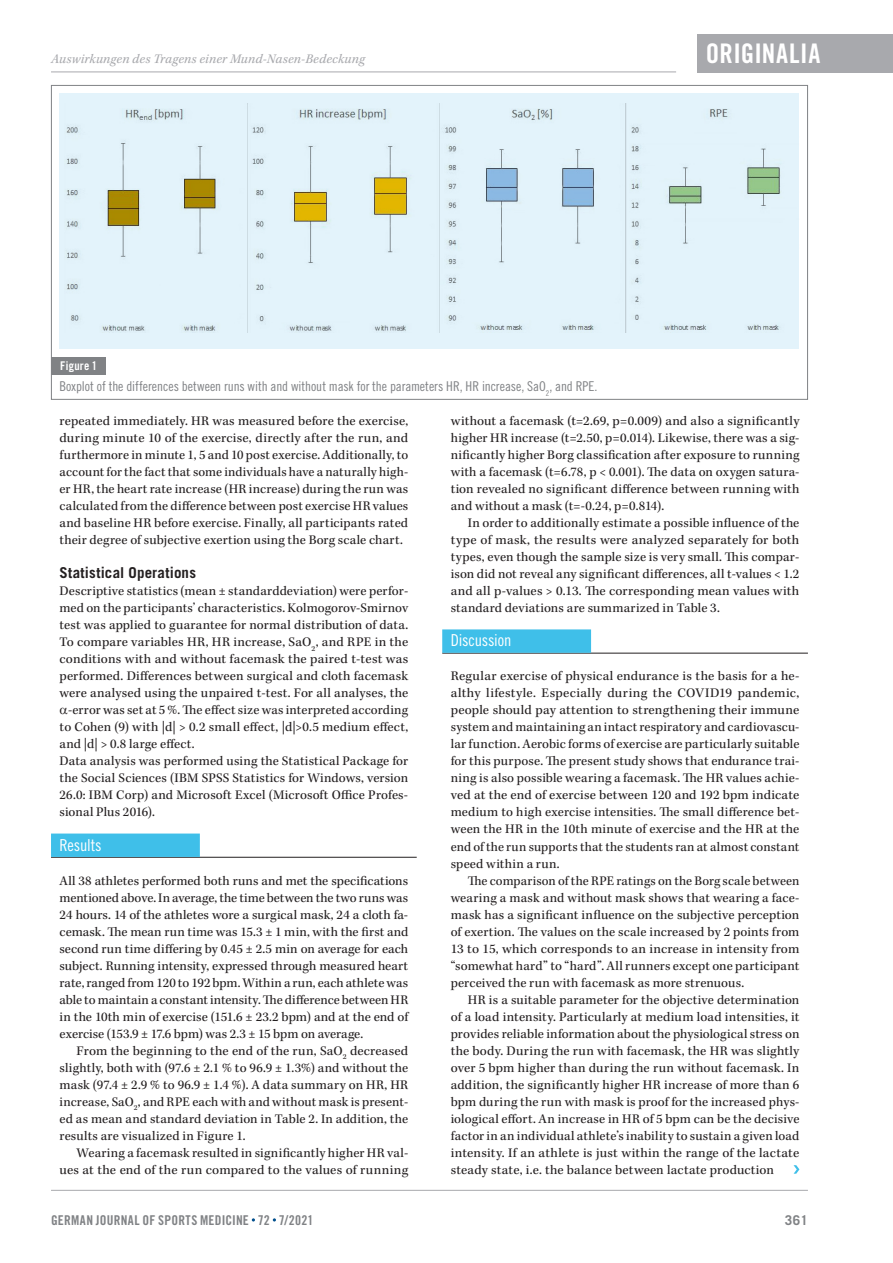
<style>
.page{position:relative;width:893px;height:1263px;background:#fff}
.page>*{position:absolute;margin:0;border:0;box-sizing:border-box;transform-origin:0 0}
.t1{font:27px "Trade Gothic LT Std Bd Cn 20";color:#fff}
.t2{font:16.5px "Trade Gothic LT Std Cn 18";letter-spacing:-.01em;color:#fff}
.t3{font:700 15px "Trade Gothic LT Std";letter-spacing:.015em;color:#231f20}
.t4{font:13.5px/17px "Kepler Std";letter-spacing:.015em;color:#231f20;text-align:justify}
.t5{font:13.5px "Trade Gothic LT Std Cn 18";letter-spacing:-.005em;color:#808285}
.t6{font:italic 13.5px "Kepler Std";letter-spacing:.015em;color:#a8a9ad}
.t7{font:13.5px "Trade Gothic LT Std Bd Cn 20";letter-spacing:.02em;color:#808285}
.t8{font:700 13.5px "Trade Gothic LT Std";color:#808285}
.t9{font:12px "Trade Gothic LT Std Bd Cn 20";letter-spacing:.02em;color:#fff}
</style>
<div class="page">
<div style="left:697px;top:34px;width:196px;height:38px;background:#a8a9ad"></div>
<hr style="left:51px;top:72px;width:625px;height:1px;background:#a8a9ad">
<hr style="left:51px;top:1190px;width:757px;height:1px;background:#a8a9ad">
<hr style="left:51px;top:857px;width:366px;height:1px;background:#231f20">
<div style="left:51px;top:833px;width:149px;height:24px;background:#3fbfe9"></div>
<hr style="left:442px;top:653px;width:366px;height:1px;background:#231f20">
<div style="left:442px;top:629px;width:149px;height:24px;background:#3fbfe9"></div>
<div style="left:52px;top:357px;width:54px;height:17px;background:#808285"></div>
<div style="left:60px;top:94px;width:739px;height:255px;background:#e3f3fb"></div>
<img style="left:66px;top:103px;width:715px;height:229px">
<svg style="left:793px;top:1165px;width:6px;height:9px"></svg>
<p class="t6" style="left:51px;top:51px;width:315px">Auswirkungen des Tragens einer Mund-Nasen-Bedeckung</p>
<h1 class="t1" style="left:706px;top:37px;width:26px">ORIGINALIA</h1>
<p class="t9" style="left:60px;top:358px;width:39px">FIGURE 1</p>
<p class="t5" style="left:60px;top:378px;width:540px">Boxplot of the differences between runs with and without mask for the parameters HR, HR increase, SaO<sub>2</sub>, and RPE.</p>
<p class="t4" style="left:60px;top:413px;width:350px">repeated immediately. HR was measured before the exercise, during minute 10 of the exercise, directly after the run, and furthermore in minute 1, 5 and 10 post exercise. Additionally, to account for the fact that some individuals have a naturally high&shy;er HR, the heart rate increase (HR increase) during the run was calculated from the difference between post exercise HR values and baseline HR before exercise. Finally, all participants rated their degree of subjective exertion using the Borg scale chart.</p>
<p class="t3" style="left:60px;top:564px;width:138px">Statistical Operations</p>
<p class="t4" style="left:60px;top:583px;width:350px">Descriptive statistics (mean ± standarddeviation) were perfor-</p>
<p class="t4" style="left:60px;top:600px;width:350px">med on the participants’ characteristics. Kolmogorov-Smirnov</p>
<p class="t4" style="left:60px;top:617px;width:350px">test was applied to guarantee for normal distribution of data.</p>
<p class="t4" style="left:60px;top:634px;width:350px">To compare variables HR, HR increase, SaO<sub>2</sub>, and RPE in the</p>
<p class="t4" style="left:60px;top:651px;width:350px">conditions with and without facemask the paired t-test was</p>
<p class="t4" style="left:60px;top:668px;width:350px">performed. Differences between surgical and cloth facemask</p>
<p class="t4" style="left:60px;top:685px;width:350px">were analysed using the unpaired t-test. For all analyses, the</p>
<p class="t4" style="left:68px;top:702px;width:342px">-error was set at 5 %. The effect size was interpreted according</p>
<p class="t4" style="left:60px;top:719px;width:350px">to Cohen (9) with |d| &gt; 0.2 small effect, |d|&gt;0.5 medium effect,</p>
<p class="t4" style="left:60px;top:736px;width:136px">and |d| &gt; 0.8 large effect.</p>
<p class="t4" style="left:60px;top:753px;width:350px">Data analysis was performed using the Statistical Package for</p>
<p class="t4" style="left:60px;top:770px;width:350px">the Social Sciences (IBM SPSS Statistics for Windows, version</p>
<p class="t4" style="left:60px;top:787px;width:350px">26.0: IBM Corp) and Microsoft Excel (Microsoft Office Profes-</p>
<p class="t4" style="left:60px;top:804px;width:97px">sional Plus 2016).</p>
<p class="t2" style="left:60px;top:835px;width:44px">Results</p>
<p class="t4" style="left:60px;top:872px;width:350px">All 38 athletes performed both runs and met the specifications mentioned above. In average, the time between the two runs was 24 hours. 14 of the athletes wore a surgical mask, 24 a cloth fa&shy;cemask. The mean run time was 15.3 ± 1 min, with the first and second run time differing by 0.45 ± 2.5 min on average for each subject. Running intensity, expressed through measured heart rate, ranged from 120 to 192 bpm. Within a run, each athlete was able to maintain a constant intensity. The difference between HR in the 10th min of exercise (151.6 ± 23.2 bpm) and at the end of exercise (153.9 ± 17.6 bpm) was 2.3 ± 15 bpm on average.</p>
<p class="t4" style="left:60px;top:1042px;width:350px;text-indent:17px">From the beginning to the end of the run, SaO<sub>2</sub> decreased slightly, both with (97.6 ± 2.1 % to 96.9 ± 1.3%) and without the mask (97.4 ± 2.9 % to 96.9 ± 1.4 %). A data summary on HR, HR increase, SaO<sub>2</sub>, and RPE each with and without mask is present&shy;ed as mean and standard deviation in Table 2. In addition, the results are visualized in Figure 1.</p>
<p class="t4" style="left:60px;top:1144px;width:350px;text-align:right">Wearing a facemask resulted in significantly higher HR val&shy;ues at the end of the run compared to the values of running</p>
<p class="t4" style="left:451px;top:413px;width:350px">without a facemask (t=2.69, p=0.009) and also a significantly higher HR increase (t=2.50, p=0.014). Likewise, there was a sig&shy;nificantly higher Borg classification after exposure to running with a facemask (t=6.78, p &lt; 0.001). The data on oxygen satura&shy;tion revealed no significant difference between running with and without a mask (t=-0.24, p=0.814).</p>
<p class="t4" style="left:451px;top:515px;width:350px;text-indent:17px">In order to additionally estimate a possible influence of the type of mask, the results were analyzed separately for both types, even though the sample size is very small. This compar&shy;ison did not reveal any significant differences, all t-values &lt; 1.2 and all p-values &gt; 0.13. The corresponding mean values with standard deviations are summarized in Table 3.</p>
<p class="t2" style="left:451px;top:631px;width:62px">Discussion</p>
<p class="t4" style="left:451px;top:668px;width:350px">Regular exercise of physical endurance is the basis for a he&shy;althy lifestyle. Especially during the COVID19 pandemic, people should pay attention to strengthening their immune system and maintaining an intact respiratory and cardiovascu&shy;lar function. Aerobic forms of exercise are particularly suitable for this purpose. The present study shows that endurance trai&shy;ning is also possible wearing a facemask. The HR values achie&shy;ved at the end of exercise between 120 and 192 bpm indicate medium to high exercise intensities. The small difference bet&shy;ween the HR in the 10th minute of exercise and the HR at the end of the run supports that the students ran at almost constant speed within a run.</p>
<p class="t4" style="left:451px;top:872px;width:350px;text-indent:17px">The comparison of the RPE ratings on the Borg scale between wearing a mask and without mask shows that wearing a face&shy;mask has a significant influence on the subjective perception of exertion. The values on the scale increased by 2 points from 13 to 15, which corresponds to an increase in intensity from “somewhat hard” to “hard”. All runners except one participant perceived the run with facemask as more strenuous.</p>
<p class="t4" style="left:451px;top:991px;width:350px;text-indent:17px">HR is a suitable parameter for the objective determination of a load intensity. Particularly at medium load intensities, it provides reliable information about the physiological stress on the body. During the run with facemask, the HR was slightly over 5 bpm higher than during the run without facemask. In addition, the significantly higher HR increase of more than 6 bpm during the run with mask is proof for the increased phys&shy;iological effort. An increase in HR of 5 bpm can be the decisive factor in an individual athlete’s inability to sustain a given load intensity. If an athlete is just within the range of the lactate steady state, i.e. the balance between lactate production</p>
<p class="t7" style="left:51px;top:1212px;width:264px">GERMAN JOURNAL OF SPORTS MEDICINE 72 7/2021</p>
<p class="t8" style="left:785px;top:1211px;width:25px">361</p>
</div>
